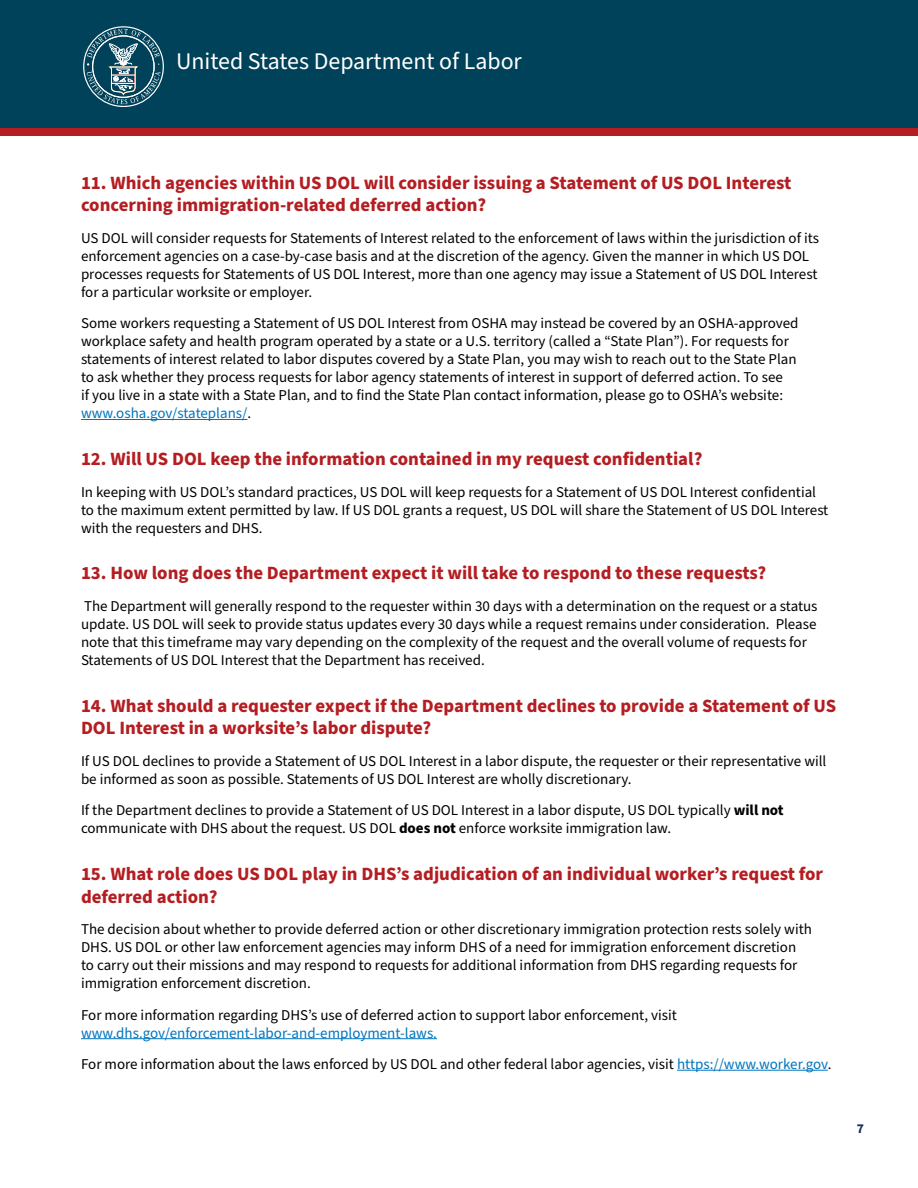
<style>
.page{position:relative;width:918px;height:1188px;background:#fff}
.page>*{position:absolute;margin:0;border:0;box-sizing:border-box;transform-origin:0 0}
.t1{font:23.85px "Source Sans Pro";color:#fff}
.t2{font:700 18.75px/22.5px "Source Sans Pro";color:#b41d21}
.t3{font:15px/18px "Source Sans Pro";color:#000}
.t4{font:700 13.5px "Source Sans Pro";color:#192e5d}
.s1{color:#0075be}
.s2{font-weight:700}
</style>
<div class="page">
<div style="left:0;top:0;width:918px;height:128px;background:#004259"></div>
<div style="left:0;top:128px;width:918px;height:8px;background:#b41d21"></div>
<div style="left:83px;top:26px;width:81px;height:81px;border:1px solid #fff;border-radius:50%"></div>
<svg style="left:87px;top:29px;width:73px;height:75px"></svg>
<hr style="left:81px;top:419px;width:166px;height:1px;background:#0075be">
<hr style="left:81px;top:1038px;width:356px;height:1px;background:#0075be">
<hr style="left:677px;top:1070px;width:151px;height:1px;background:#0075be">
<h1 class="t1" style="left:176px;top:46px;width:347px">United States Department of Labor</h1>
<h3 class="t2" style="left:81px;top:172px;width:712px">11. Which agencies within US DOL will consider issuing a Statement of US DOL Interest concerning immigration-related deferred action?</h3>
<p class="t3" style="left:81px;top:229px;width:739px">US DOL will consider requests for Statements of Interest related to the enforcement of laws within the jurisdiction of its enforcement agencies on a case-by-case basis and at the discretion of the agency. Given the manner in which US DOL processes requests for Statements of US DOL Interest, more than one agency may issue a Statement of US DOL Interest for a particular worksite or employer.</p>
<p class="t3" style="left:81px;top:315px;width:719px">Some workers requesting a Statement of US DOL Interest from OSHA may instead be covered by an OSHA-approved workplace safety and health program operated by a state or a U.S. territory (called a “State Plan”). For requests for statements of interest related to labor disputes covered by a State Plan, you may wish to reach out to the State Plan to ask whether they process requests for labor agency statements of interest in support of deferred action. To see<br>if you live in a state with a State Plan, and to find the State Plan contact information, please go to OSHA’s website: <span class="s1">www.osha.gov/stateplans/</span>.</p>
<h3 class="t2" style="left:81px;top:448px;width:623px">12. Will US DOL keep the information contained in my request confidential?</h3>
<p class="t3" style="left:81px;top:483px;width:749px">In keeping with US DOL’s standard practices, US DOL will keep requests for a Statement of US DOL Interest confidential to the maximum extent permitted by law. If US DOL grants a request, US DOL will share the Statement of US DOL Interest with the requesters and DHS.</p>
<h3 class="t2" style="left:81px;top:562px;width:687px">13. How long does the Department expect it will take to respond to these requests?</h3>
<p class="t3" style="left:81px;top:597px;width:738px">The Department will generally respond to the requester within 30 days with a determination on the request or a status update. US DOL will seek to provide status updates every 30 days while a request remains under consideration. Please note that this timeframe may vary depending on the complexity of the request and the overall volume of requests for Statements of US DOL Interest that the Department has received.</p>
<h3 class="t2" style="left:81px;top:695px;width:757px">14. What should a requester expect if the Department declines to provide a Statement of US<br>DOL Interest in a worksite’s labor dispute?</h3>
<p class="t3" style="left:81px;top:752px;width:747px">If US DOL declines to provide a Statement of US DOL Interest in a labor dispute, the requester or their representative will be informed as soon as possible. Statements of US DOL Interest are wholly discretionary.</p>
<p class="t3" style="left:81px;top:802px;width:704px">If the Department declines to provide a Statement of US DOL Interest in a labor dispute, US DOL typically <span class="s2">will not </span>communicate with DHS about the request. US DOL <span class="s2">does not</span> enforce worksite immigration law.</p>
<h3 class="t2" style="left:81px;top:863px;width:744px">15. What role does US DOL play in DHS’s adjudication of an individual worker’s request for deferred action?</h3>
<p class="t3" style="left:81px;top:921px;width:732px">The decision about whether to provide deferred action or other discretionary immigration protection rests solely with DHS. US DOL or other law enforcement agencies may inform DHS of a need for immigration enforcement discretion to carry out their missions and may respond to requests for additional information from DHS regarding requests for immigration enforcement discretion.</p>
<p class="t3" style="left:81px;top:1006px;width:598px">For more information regarding DHS’s use of deferred action to support labor enforcement, visit <span class="s1">www.dhs.gov/enforcement-labor-and-employment-laws.</span></p>
<p class="t3" style="left:81px;top:1056px;width:752px">For more information about the laws enforced by US DOL and other federal labor agencies, visit <span class="s1">https://www.worker.gov</span>.</p>
<p class="t4" style="left:857px;top:1119px;width:9px">7</p>
</div>
